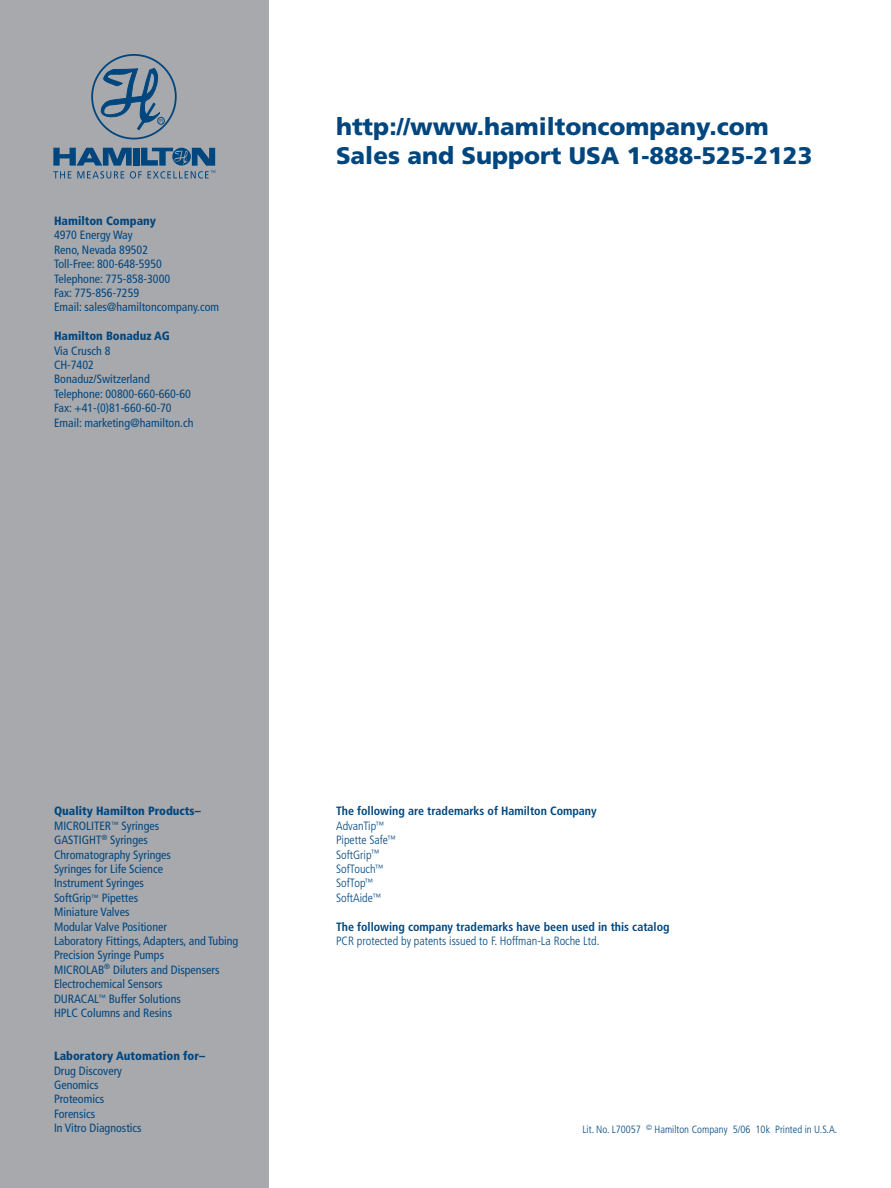
<style>
.page{position:relative;width:891px;height:1188px;background:#fff}
.page>*{position:absolute;margin:0;border:0;box-sizing:border-box;transform-origin:0 0}
.t1{font:900 24px/28.8px "Frutiger";color:#00467e}
.t2{font:condensed 12px/14.4px "Frutiger";color:#00467e}
.t3{font:300 condensed 12px/14.4px "Frutiger";color:#00467e}
.t4{font:900 condensed 12px "Frutiger";color:#00467e}
.t5{font:700 condensed 12px "Frutiger";color:#00467e}
.t6{font:300 condensed 10.5px "Frutiger";color:#00467e}
.s1{font-weight:900}
.s2{font-weight:700}
</style>
<div class="page">
<div style="left:0;top:0;width:268px;height:1188px;background:#a8a9ad"></div>
<div style="left:91px;top:54px;width:86px;height:85px;border:2px solid #00467e;border-radius:50%"></div>
<div style="left:158px;top:117px;width:7px;height:8px;border:1px solid #00467e;border-radius:50%"></div>
<svg style="left:99px;top:67px;width:64px;height:64px"></svg>
<svg style="left:53px;top:148px;width:162px;height:31px"></svg>
<p class="t4" style="left:54px;top:214px;width:104px">Hamilton Company</p>
<p class="t2" style="left:54px;top:228px;width:167px">4970 Energy Way<br>Reno, Nevada 89502<br>Toll-Free: 800-648-5950<br>Telephone: 775-858-3000<br>Fax: 775-856-7259<br>Email: sales@hamiltoncompany.com</p>
<p class="t4" style="left:54px;top:329px;width:117px">Hamilton Bonaduz AG</p>
<p class="t2" style="left:54px;top:343px;width:141px">Via Crusch 8<br>CH-7402<br>Bonaduz/Switzerland<br>Telephone: 00800-660-660-60<br>Fax: +41-(0)81-660-60-70<br>Email: marketing@hamilton.ch</p>
<h1 class="t1" style="left:336px;top:112px;width:478px">http://www.hamiltoncompany.com<br>Sales and Support USA 1-888-525-2123</h1>
<p class="t2" style="left:54px;top:804px;width:186px"><span class="s1">Quality Hamilton Products–<br></span>MICROLITER<sup>™</sup> Syringes<br>GASTIGHT<sup>®</sup> Syringes<br>Chromatography Syringes<br>Syringes for Life Science<br>Instrument Syringes<br>SoftGrip<sup>™</sup> Pipettes<br>Miniature Valves<br>Modular Valve Positioner<br>Laboratory Fittings, Adapters, and Tubing<br>Precision Syringe Pumps<br>MICROLAB<sup>®</sup> Diluters and Dispensers<br>Electrochemical Sensors<br>DURACAL<sup>™</sup> Buffer Solutions<br>HPLC Columns and Resins</p>
<p class="t4" style="left:54px;top:1049px;width:153px">Laboratory Automation for–</p>
<p class="t2" style="left:54px;top:1063px;width:89px">Drug Discovery<br>Genomics<br>Proteomics<br>Forensics<br>In Vitro Diagnostics</p>
<p class="t3" style="left:336px;top:804px;width:262px"><span class="s2">The following are trademarks of Hamilton Company<br></span>AdvanTip<sup>™<br></sup>Pipette Safe<sup>™<br></sup>SoftGrip<sup>™<br></sup>SofTouch<sup>™<br></sup>SofTop<sup>™<br></sup>SoftAide<sup>™</sup></p>
<p class="t5" style="left:336px;top:919px;width:335px">The following company trademarks have been used in this catalog</p>
<p class="t3" style="left:336px;top:934px;width:265px">PCR protected by patents issued to F. Hoffman-La Roche Ltd.</p>
<p class="t6" style="left:583px;top:1124px;width:256px">Lit. No. L70057 <sup>©</sup> Hamilton Company 5/06 10k Printed in U.S.A.</p>
</div>
